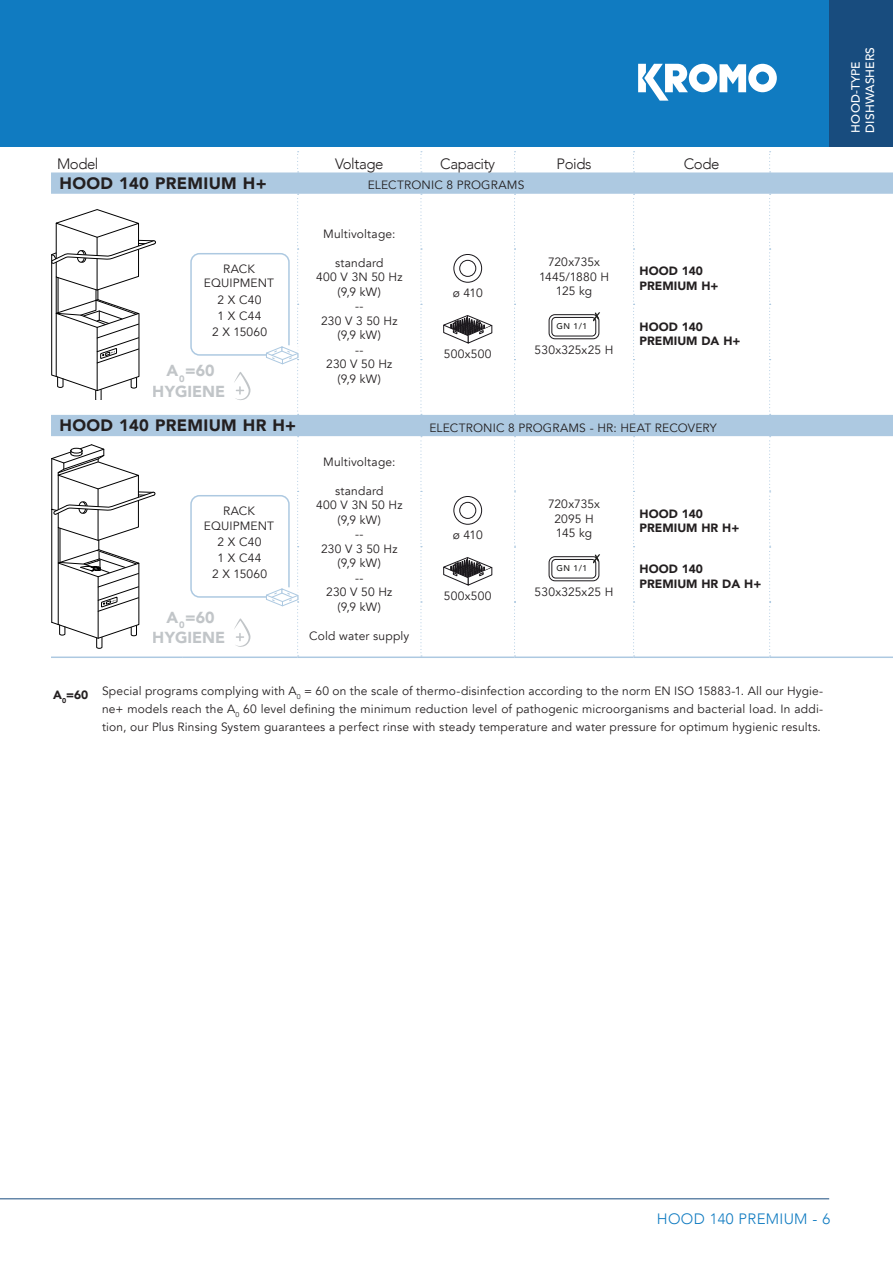
<style>
.page{position:relative;width:893px;height:1263px;background:#fff}
.page>*{position:absolute;margin:0;border:0;box-sizing:border-box;transform-origin:0 0}
.t1{font:900 16.5px "Avenir";letter-spacing:.02em;color:#231f20}
.t2{font:900 15.9px "Avenir";color:#c1c5c8}
.t3{font:300 15px "Avenir";letter-spacing:-.03em;color:#231f20}
.t4{font:300 15px "Avenir";letter-spacing:.02em;color:#107bc1}
.t5{font:12px/14.4px "Avenir";letter-spacing:.015em;color:#231f20;text-align:center}
.t6{font:900 12px/14.4px "Avenir";color:#231f20}
.t7{font:500 12px/14.4px "Avenir";letter-spacing:.01em;color:#fff}
.t8{font:500 8.25px "Avenir";color:#1d1d1b}
</style>
<div class="page">
<div style="left:0;top:0;width:893px;height:147px;background:#107bc1"></div>
<div style="left:829px;top:0;width:64px;height:147px;background:#184c7e"></div>
<hr style="left:0;top:1198px;width:829px;height:1px;background:#184c7e">
<svg style="left:51px;top:172px;width:842px;height:264px"></svg>
<svg style="left:420px;top:151px;width:2px;height:21px"></svg>
<svg style="left:633px;top:151px;width:2px;height:21px"></svg>
<svg style="left:769px;top:151px;width:2px;height:21px"></svg>
<svg style="left:514px;top:436px;width:1px;height:220px"></svg>
<svg style="left:633px;top:194px;width:2px;height:221px"></svg>
<svg style="left:769px;top:194px;width:2px;height:221px"></svg>
<hr style="left:51px;top:656px;width:132px;height:2px;background:#adc9e1">
<hr style="left:183px;top:656px;width:115px;height:2px;background:#adc9e1">
<hr style="left:298px;top:656px;width:123px;height:2px;background:#adc9e1">
<hr style="left:421px;top:656px;width:93px;height:2px;background:#adc9e1">
<hr style="left:514px;top:656px;width:120px;height:2px;background:#adc9e1">
<hr style="left:634px;top:656px;width:136px;height:2px;background:#adc9e1">
<hr style="left:770px;top:656px;width:123px;height:2px;background:#adc9e1">
<svg style="left:297px;top:151px;width:2px;height:21px"></svg>
<svg style="left:514px;top:194px;width:1px;height:221px"></svg>
<svg style="left:420px;top:194px;width:2px;height:221px"></svg>
<svg style="left:420px;top:436px;width:2px;height:220px"></svg>
<svg style="left:633px;top:436px;width:2px;height:220px"></svg>
<svg style="left:769px;top:436px;width:2px;height:220px"></svg>
<svg style="left:51px;top:209px;width:105px;height:190px"></svg>
<div style="left:190px;top:253px;width:100px;height:103px;border:2px solid #adc9e1;border-radius:9px"></div>
<svg style="left:265px;top:194px;width:34px;height:221px"></svg>
<div style="left:453px;top:254px;width:29px;height:29px;border:1px solid #1a171b;border-radius:50%"></div>
<div style="left:459px;top:260px;width:17px;height:17px;border:1px solid #1a171b;border-radius:50%"></div>
<svg style="left:442px;top:315px;width:51px;height:28px"></svg>
<div style="left:549px;top:314px;width:50px;height:25px;border:1px solid #1a171b;border-radius:6px"></div>
<div style="left:552px;top:317px;width:44px;height:19px;border:1px solid #1a171b;border-radius:4px"></div>
<svg style="left:593px;top:312px;width:7px;height:9px"></svg>
<svg style="left:51px;top:444px;width:105px;height:205px"></svg>
<div style="left:190px;top:495px;width:100px;height:103px;border:2px solid #adc9e1;border-radius:9px"></div>
<svg style="left:265px;top:436px;width:34px;height:220px"></svg>
<div style="left:453px;top:496px;width:29px;height:29px;border:1px solid #1a171b;border-radius:50%"></div>
<div style="left:459px;top:502px;width:17px;height:17px;border:1px solid #1a171b;border-radius:50%"></div>
<svg style="left:443px;top:557px;width:50px;height:28px"></svg>
<div style="left:549px;top:556px;width:50px;height:25px;border:1px solid #1a171b;border-radius:6px"></div>
<div style="left:552px;top:559px;width:44px;height:19px;border:1px solid #1a171b;border-radius:4px"></div>
<svg style="left:593px;top:554px;width:7px;height:9px"></svg>
<svg style="left:234px;top:372px;width:17px;height:28px"></svg>
<svg style="left:234px;top:618px;width:17px;height:29px"></svg>
<svg style="left:638px;top:64px;width:139px;height:37px"></svg>
<p class="t3" style="left:57px;top:155px;width:43px">Model</p>
<p class="t3" style="left:335px;top:155px;width:50px">Voltage</p>
<p class="t3" style="left:440px;top:155px;width:56px">Capacity</p>
<p class="t3" style="left:557px;top:155px;width:36px">Poids</p>
<p class="t3" style="left:684px;top:155px;width:37px">Code</p>
<p class="t5" style="left:368px;top:178px;width:158px">ELECTRONIC 8 PROGRAMS</p>
<h1 class="t1" style="left:60px;top:169px;width:209px">HOOD 140 PREMIUM H+</h1>
<p class="t5" style="left:204px;top:262px;width:72px">RACK<br>EQUIPMENT</p>
<p class="t5" style="left:212px;top:292px;width:57px;line-height:16.2px">2 X C40<br>1 X C44<br>2 X 15060</p>
<h2 class="t2" style="left:167px;top:357px;width:50px">A<sub>0</sub>=60</h2>
<h2 class="t2" style="left:153px;top:377px;width:74px">HYGIENE</h2>
<h1 class="t1" style="left:60px;top:411px;width:238px">HOOD 140 PREMIUM HR H+</h1>
<p class="t5" style="left:204px;top:504px;width:72px">RACK<br>EQUIPMENT</p>
<p class="t5" style="left:212px;top:533px;width:57px;line-height:16.2px">2 X C40<br>1 X C44<br>2 X 15060</p>
<h2 class="t2" style="left:167px;top:604px;width:50px">A<sub>0</sub>=60</h2>
<h2 class="t2" style="left:153px;top:624px;width:74px">HYGIENE</h2>
<p class="t5" style="left:323px;top:227px;width:74px">Multivoltage:</p>
<p class="t5" style="left:316px;top:256px;width:88px">standard<br>400 V 3N 50 Hz (9,9 kW)<br>--<br>230 V 3 50 Hz (9,9 kW)<br>--<br>230 V 50 Hz (9,9 kW)</p>
<p class="t5" style="left:323px;top:455px;width:74px">Multivoltage:</p>
<p class="t5" style="left:316px;top:484px;width:88px">standard<br>400 V 3N 50 Hz (9,9 kW)<br>--<br>230 V 3 50 Hz (9,9 kW)<br>--<br>230 V 50 Hz (9,9 kW)</p>
<p class="t5" style="left:309px;top:628px;width:102px">Cold water supply</p>
<p class="t5" style="left:453px;top:286px;width:31px">ø 410</p>
<p class="t5" style="left:444px;top:347px;width:49px">500x500</p>
<p class="t5" style="left:539px;top:255px;width:71px">720x735x<br>1445/1880 H<br>125 kg</p>
<p class="t8" style="left:556px;top:319px;width:32px">GN 1/1</p>
<p class="t5" style="left:535px;top:343px;width:80px">530x325x25 H</p>
<p class="t6" style="left:640px;top:264px;width:81px">HOOD 140<br>PREMIUM H+</p>
<p class="t6" style="left:640px;top:319px;width:102px">HOOD 140<br>PREMIUM DA H+</p>
<p class="t5" style="left:429px;top:420px;width:289px">ELECTRONIC 8 PROGRAMS - HR: HEAT RECOVERY</p>
<p class="t5" style="left:453px;top:528px;width:31px">ø 410</p>
<p class="t5" style="left:444px;top:589px;width:49px">500x500</p>
<p class="t5" style="left:548px;top:497px;width:54px">720x735x<br>2095 H<br>145 kg</p>
<p class="t8" style="left:556px;top:561px;width:32px">GN 1/1</p>
<p class="t5" style="left:535px;top:585px;width:80px">530x325x25 H</p>
<p class="t6" style="left:640px;top:506px;width:101px">HOOD 140<br>PREMIUM HR H+</p>
<p class="t6" style="left:640px;top:561px;width:123px">HOOD 140<br>PREMIUM HR DA H+</p>
<p class="t6" style="left:53px;top:688px;width:37px">A<sub>0</sub>=60</p>
<p class="t5" style="left:102px;top:682px;width:723px;line-height:18px;text-align:justify">Special programs complying with A<sub>0</sub> = 60 on the scale of thermo-disinfection according to the norm EN ISO 15883-1. All our Hygie&shy;ne+ models reach the A<sub>0</sub> 60 level defining the minimum reduction level of pathogenic microorganisms and bacterial load. In addi&shy;tion, our Plus Rinsing System guarantees a perfect rinse with steady temperature and water pressure for optimum hygienic results.</p>
<p class="t7" style="left:848px;top:133px;width:87px;rotate:-90deg">HOOD-TYPE<br>DISHWASHERS</p>
<p class="t4" style="left:657px;top:1210px;width:175px">HOOD 140 PREMIUM - 6</p>
</div>
